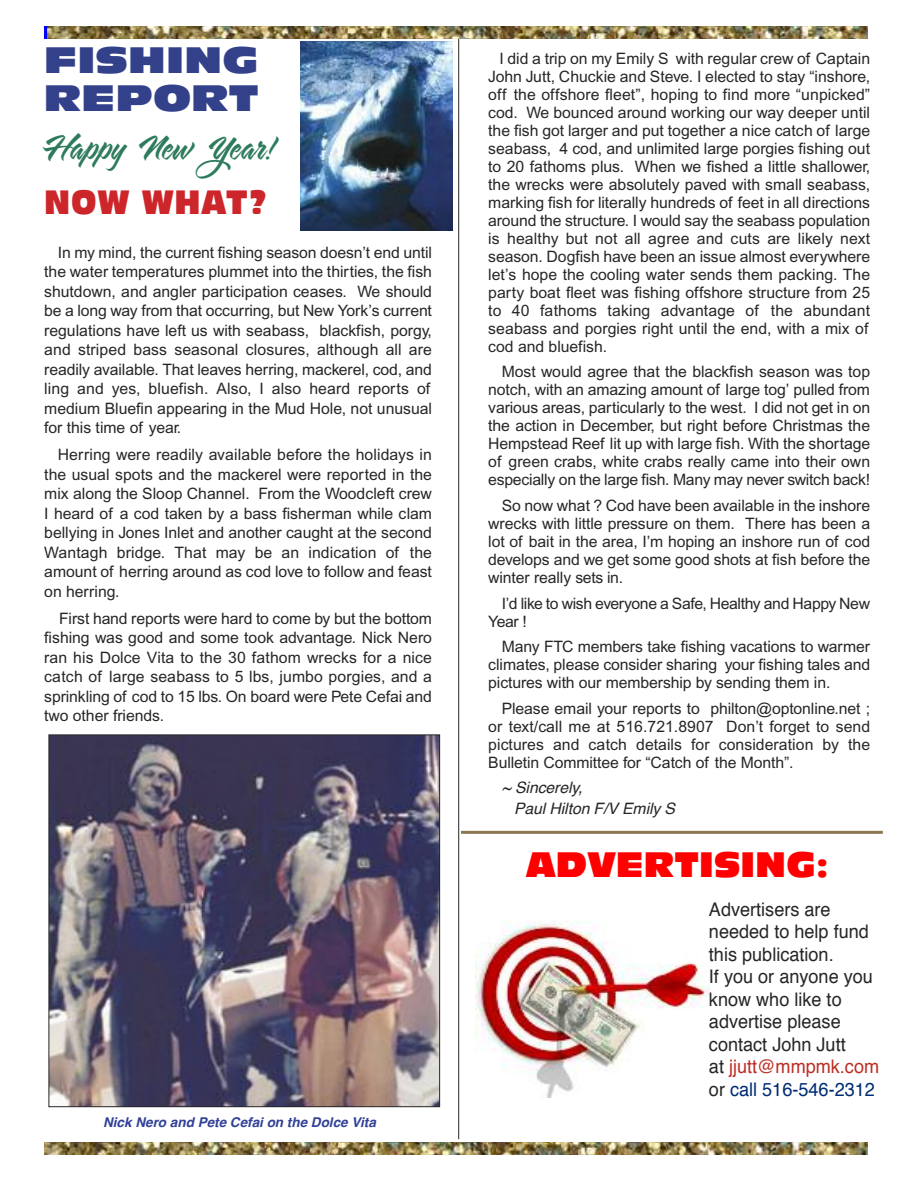
<style>
.page{position:relative;width:918px;height:1188px;background:#fff}
.page>*{position:absolute;margin:0;border:0;box-sizing:border-box;transform-origin:0 0}
.t1{font:42px "Sarah Script";letter-spacing:-.01em;color:#2e7b5c;scale:.95 1}
.t2{font:36px/37.5px "Antique Olive Nord";color:#33418b}
.t3{font:34.65px "Antique Olive Std Nord";letter-spacing:.005em;color:#f00;scale:.84 1}
.t4{font:33px "Antique Olive Std Compact";letter-spacing:.015em;color:#cc262b;scale:.95 1}
.t5{font:18.75px/22.5px "Helvetica";color:#272627}
.t6{font:15.75px/18px "Arial";letter-spacing:-.005em;color:#272627;text-align:justify}
.t7{font:italic 15.75px/21px "Helvetica";letter-spacing:-.005em;color:#272627}
.t8{font:italic 700 13.5px "Helvetica";color:#314196}
.s1{color:#bc2e25}
.s2{color:#002c74}
</style>
<div class="page">
<img style="left:300px;top:41px;width:153px;height:190px">
<hr style="left:458px;top:37px;width:1px;height:1102px;background:#272627">
<img style="left:45px;top:1142px;width:823px;height:12px">
<img style="left:47px;top:26px;width:821px;height:12px">
<img style="left:51px;top:736px;width:387px;height:369px">
<div style="left:49px;top:734px;width:391px;height:373px;border:1px solid #272627"></div>
<img style="left:476px;top:921px;width:235px;height:177px">
<hr style="left:461px;top:831px;width:422px;height:3px;background:#8c7751">
<h2 class="t2" style="left:44px;top:43px;width:216px">FISHING<br>REPORT</h2>
<h1 class="t1" style="left:44px;top:120px;width:249px">Happy New Year!</h1>
<h3 class="t4" style="left:44px;top:190px;width:238px">NOW WHAT?</h3>
<p class="t6" style="left:44px;top:244px;width:389px;line-height:19.5px;text-indent:13px">In my mind, the current fishing season doesn’t end until the water temperatures plummet into the thirties, the fish shutdown, and angler participation ceases. We should be a long way from that occurring, but New York’s current regulations have left us with seabass, blackfish, porgy, and striped bass seasonal closures, although all are readily available. That leaves herring, mackerel, cod, and ling and yes, bluefish. Also, I also heard reports of medium Bluefin appearing in the Mud Hole, not unusual for this time of year.</p>
<p class="t6" style="left:44px;top:446px;width:389px;line-height:19.5px;text-indent:14px">Herring were readily available before the holidays in the usual spots and the mackerel were reported in the mix along the Sloop Channel. From the Woodcleft crew I heard of a cod taken by a bass fisherman while clam bellying in Jones Inlet and another caught at the second Wantagh bridge. That may be an indication of the amount of herring around as cod love to follow and feast on herring.</p>
<p class="t6" style="left:44px;top:610px;width:389px;line-height:19.5px;text-indent:15px">First hand reports were hard to come by but the bottom fishing was good and some took advantage. Nick Nero ran his Dolce Vita to the 30 fathom wrecks for a nice catch of large seabass to 5 lbs, jumbo porgies, and a sprinkling of cod to 15 lbs. On board were Pete Cefai and two other friends.</p>
<p class="t8" style="left:103px;top:1116px;width:274px">Nick Nero and Pete Cefai on the Dolce Vita</p>
<p class="t6" style="left:488px;top:51px;width:383px;text-indent:11px">I did a trip on my Emily S with regular crew of Captain John Jutt, Chuckie and Steve. I elected to stay “inshore, off the offshore fleet”, hoping to find more “unpicked” cod. We bounced around working our way deeper until the fish got larger and put together a nice catch of large seabass, 4 cod, and unlimited large porgies fishing out to 20 fathoms plus. When we fished a little shallower, the wrecks were absolutely paved with small seabass, marking fish for literally hundreds of feet in all directions around the structure. I would say the seabass population is healthy but not all agree and cuts are likely next season. Dogfish have been an issue almost everywhere let’s hope the cooling water sends them packing. The party boat fleet was fishing offshore structure from 25 to 40 fathoms taking advantage of the abundant seabass and porgies right until the end, with a mix of cod and bluefish.</p>
<p class="t6" style="left:488px;top:364px;width:383px;text-indent:14px">Most would agree that the blackfish season was top notch, with an amazing amount of large tog’ pulled from various areas, particularly to the west. I did not get in on the action in December, but right before Christmas the Hempstead Reef lit up with large fish. With the shortage of green crabs, white crabs really came into their own especially on the large fish. Many may never switch back!</p>
<p class="t6" style="left:488px;top:498px;width:383px;text-indent:14px">So now what ? Cod have been available in the inshore wrecks with little pressure on them. There has been a lot of bait in the area, I’m hoping an inshore run of cod develops and we get some good shots at fish before the winter really sets in.</p>
<p class="t6" style="left:488px;top:595px;width:383px;text-indent:14px">I’d like to wish everyone a Safe, Healthy and Happy New<br>Year !</p>
<p class="t6" style="left:488px;top:639px;width:383px;text-indent:14px">Many FTC members take fishing vacations to warmer climates, please consider sharing your fishing tales and pictures with our membership by sending them in.</p>
<p class="t6" style="left:488px;top:701px;width:383px;text-indent:14px">Please email your reports to philton@optonline.net ; or text/call me at 516.721.8907 Don’t forget to send pictures and catch details for consideration by the Bulletin Committee for “Catch of the Month”.</p>
<p class="t7" style="left:514px;top:778px;width:163px;text-indent:-12px">~ Sincerely,<br>Paul Hilton F/V Emily S</p>
<h3 class="t3" style="left:526px;top:851px;width:362px">ADVERTISING:</h3>
<p class="t5" style="left:709px;top:899px;width:172px">Advertisers are needed to help fund this publication.<br>If you or anyone you know who like to advertise please contact John Jutt<br>at <span class="s1">jjutt@mmpmk.com </span>or <span class="s2">call 516-546-2312</span></p>
</div>
